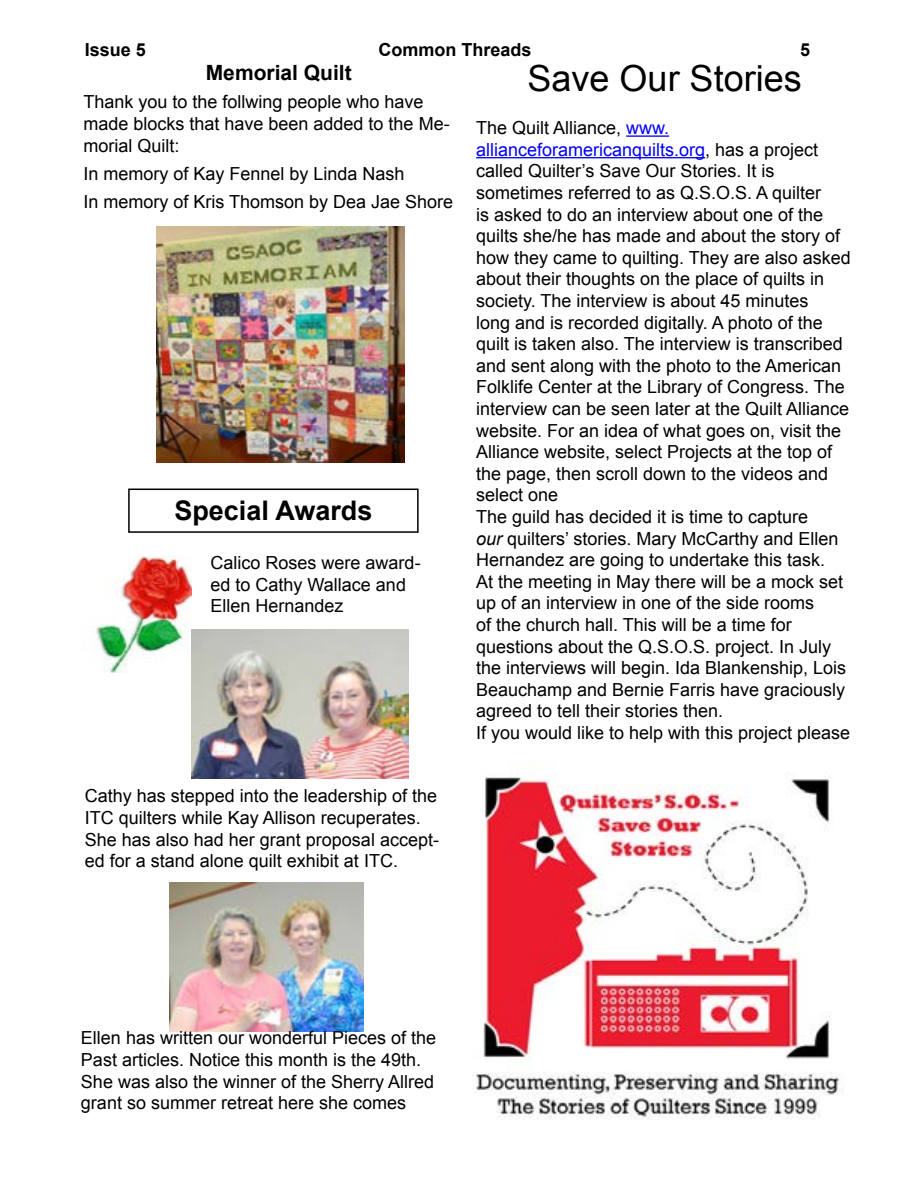
<style>
.page{position:relative;width:918px;height:1188px;background:#fff}
.page>*{position:absolute;margin:0;border:0;box-sizing:border-box;transform-origin:0 0}
.t1{font:36px "Arial";color:#000}
.t2{font:700 27px "Arial";color:#000}
.t3{font:700 21px "Arial";color:#000}
.t4{font:18px/21.6px "Arial";color:#000}
.t5{font:700 18px "Arial";color:#000}
.s1{color:#00f}
.s2{font-style:italic}
</style>
<div class="page">
<hr style="left:626px;top:135px;width:43px;height:2px;background:#00f">
<hr style="left:476px;top:157px;width:229px;height:1px;background:#00f">
<img style="left:472px;top:772px;width:371px;height:347px">
<img style="left:157px;top:227px;width:248px;height:235px">
<img style="left:95px;top:556px;width:96px;height:116px">
<div style="left:128px;top:489px;width:291px;height:44px;border:2px solid #000"></div>
<img style="left:170px;top:882px;width:194px;height:149px">
<img style="left:191px;top:629px;width:217px;height:149px">
<p class="t5" style="left:85px;top:37px;width:63px">Issue 5</p>
<p class="t5" style="left:378px;top:37px;width:155px">Common Threads</p>
<p class="t5" style="left:800px;top:37px;width:12px">5</p>
<h1 class="t1" style="left:528px;top:54px;width:276px">Save Our Stories</h1>
<p class="t4" style="left:476px;top:117px;width:376px">The Quilt Alliance, <span class="s1">www. allianceforamericanquilts.org</span>, has a project called Quilter’s Save Our Stories. It is sometimes referred to as Q.S.O.S. A quilter<br>is asked to do an interview about one of the quilts she/he has made and about the story of how they came to quilting. They are also asked about their thoughts on the place of quilts in society. The interview is about 45 minutes<br>long and is recorded digitally. A photo of the quilt is taken also. The interview is transcribed and sent along with the photo to the American Folklife Center at the Library of Congress. The interview can be seen later at the Quilt Alliance website. For an idea of what goes on, visit the Alliance website, select Projects at the top of the page, then scroll down to the videos and select one<br>The guild has decided it is time to capture<br><span class="s2">our</span> quilters’ stories. Mary McCarthy and Ellen Hernandez are going to undertake this task.<br>At the meeting in May there will be a mock set up of an interview in one of the side rooms<br>of the church hall. This will be a time for questions about the Q.S.O.S. project. In July the interviews will begin. Ida Blankenship, Lois Beauchamp and Bernie Farris have graciously agreed to tell their stories then.<br>If you would like to help with this project please</p>
<p class="t3" style="left:206px;top:58px;width:147px">Memorial Quilt</p>
<p class="t4" style="left:83px;top:91px;width:368px">Thank you to the follwing people who have made blocks that have been added to the Me&shy;morial Quilt:</p>
<p class="t4" style="left:83px;top:159px;width:371px;line-height:28.3px">In memory of Kay Fennel by Linda Nash<br>In memory of Kris Thomson by Dea Jae Shore</p>
<h2 class="t2" style="left:174px;top:492px;width:200px">Special Awards</h2>
<p class="t4" style="left:211px;top:552px;width:212px">Calico Roses were award&shy;ed to Cathy Wallace and<br>Ellen Hernandez</p>
<p class="t4" style="left:85px;top:785px;width:356px">Cathy has stepped into the leadership of the ITC quilters while Kay Allison recuperates.<br>She has also had her grant proposal accept&shy;ed for a stand alone quilt exhibit at ITC.</p>
<p class="t4" style="left:81px;top:1027px;width:357px">Ellen has written our wonderful Pieces of the Past articles. Notice this month is the 49th.<br>She was also the winner of the Sherry Allred grant so summer retreat here she comes</p>
</div>
